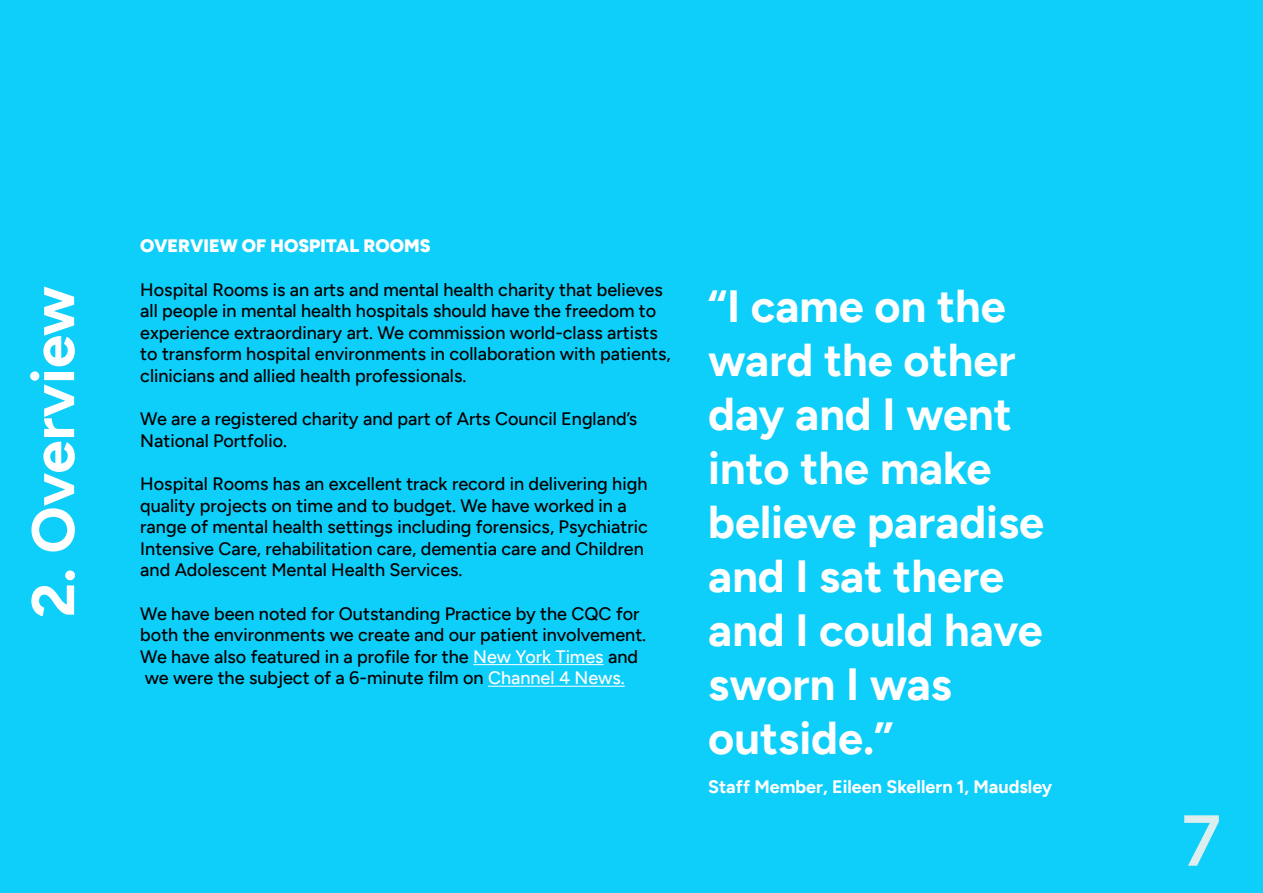
<style>
.page{position:relative;width:1263px;height:893px;background:#0ecefa}
.page>*{position:absolute;margin:0;border:0;box-sizing:border-box;transform-origin:0 0}
.t1{font:600 72px "Oak Sans";color:#dceeed}
.t2{font:700 60px "Oak Sans";color:#fff}
.t3{font:700 45px/54px "Oak Sans";color:#fff}
.t4{font:500 18px/21.6px "Oak Sans";color:#000}
.t5{font:700 18px "Oak Sans";color:#fff}
.t6{font:900 18px "Oak Sans";color:#fff}
.s1{color:#fff}
</style>
<div class="page">
<hr style="left:473px;top:664px;width:131px;height:1px;background:#fff">
<hr style="left:488px;top:686px;width:137px;height:1px;background:#fff">
<p class="t6" style="left:140px;top:235px;width:292px">OVERVIEW OF HOSPITAL ROOMS</p>
<p class="t4" style="left:140px;top:278px;width:532px">Hospital Rooms is an arts and mental health charity that believes all people in mental health hospitals should have the freedom to experience extraordinary art. We commission world-class artists to transform hospital environments in collaboration with patients, clinicians and allied health professionals.</p>
<p class="t4" style="left:140px;top:408px;width:498px">We are a registered charity and part of Arts Council England’s<br>National Portfolio.</p>
<p class="t4" style="left:140px;top:473px;width:509px">Hospital Rooms has an excellent track record in delivering high quality projects on time and to budget. We have worked in a range of mental health settings including forensics, Psychiatric Intensive Care, rehabilitation care, dementia care and Children and Adolescent Mental Health Services.</p>
<p class="t4" style="left:140px;top:602px;width:507px">We have been noted for Outstanding Practice by the CQC for both the environments we create and our patient involvement.<br>We have also featured in a profile for the <span class="s1">New York Times</span> and we were the subject of a 6-minute film on <span class="s1">Channel 4 News.</span></p>
<h2 class="t2" style="left:17px;top:618px;width:333px;rotate:-90deg">2. Overview</h2>
<h3 class="t3" style="left:708px;top:279px;width:337px">“I came on the ward the other day and I went into the make believe paradise and I sat there and I could have sworn I was outside.”</h3>
<p class="t5" style="left:708px;top:776px;width:346px">Staff Member, Eileen Skellern 1, Maudsley</p>
<h1 class="t1" style="left:1181px;top:798px;width:41px">7</h1>
</div>
